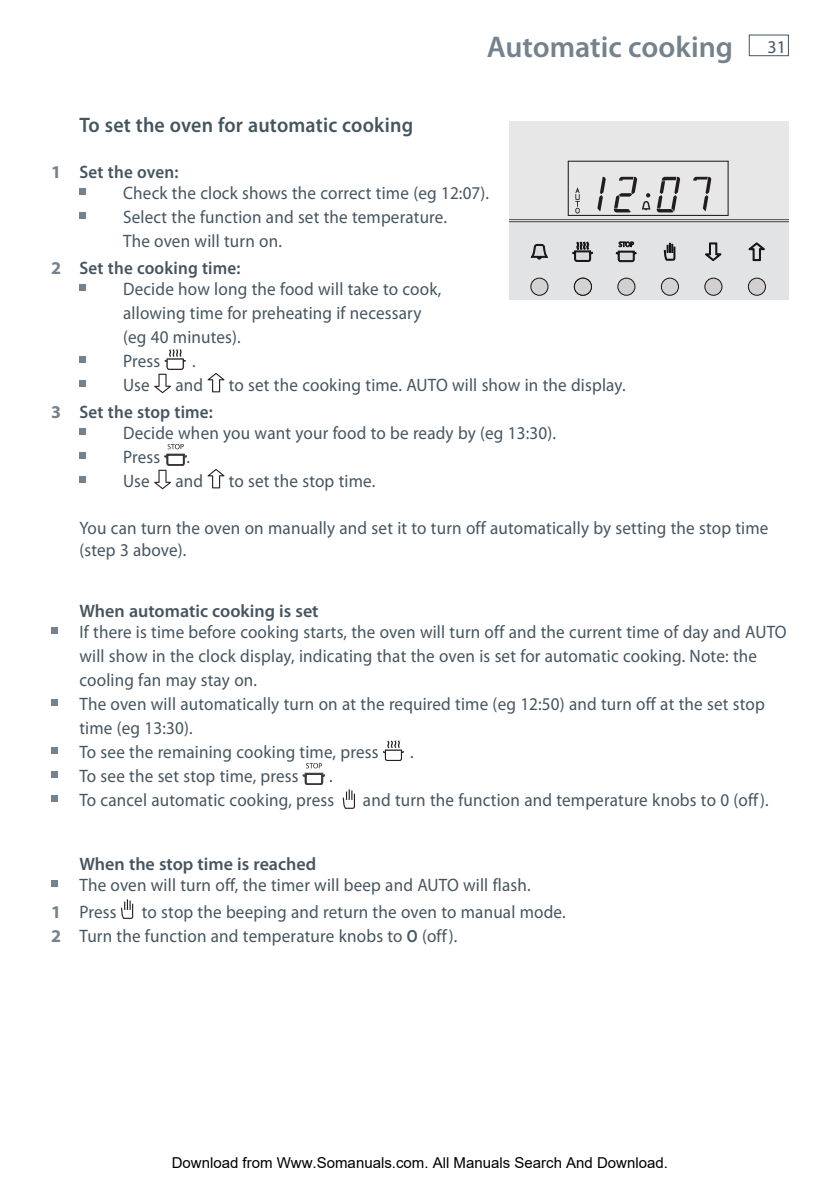
<style>
.page{position:relative;width:840px;height:1191px;background:#fff}
.page>*{position:absolute;margin:0;border:0;box-sizing:border-box;transform-origin:0 0}
.t1{font:600 30px "Myriad Pro";color:#73828d}
.t2{font:600 21px "Myriad Pro";letter-spacing:.01em;color:#455560;scale:.95 1}
.t3{font:18px/24px "Myriad Pro";letter-spacing:.01em;color:#455560;scale:.95 1}
.t4{font:600 18px "Myriad Pro";color:#455560}
.t5{font:15px "Arial";color:#000}
.s1{font-weight:400;font-size:18px;color:#455560}
.s2{font-weight:700;color:#73828d}
.s3{font-weight:600}
.s4{font-weight:600;font-size:17.6px}
</style>
<div class="page">
<div style="left:748px;top:35px;width:40px;height:21px;border:1px solid #455560"></div>
<svg style="left:79px;top:188px;width:6px;height:6px"></svg>
<svg style="left:79px;top:212px;width:6px;height:6px"></svg>
<svg style="left:79px;top:284px;width:6px;height:6px"></svg>
<svg style="left:79px;top:356px;width:6px;height:6px"></svg>
<svg style="left:79px;top:380px;width:6px;height:6px"></svg>
<svg style="left:154px;top:349px;width:32px;height:44px"></svg>
<svg style="left:207px;top:373px;width:17px;height:19px"></svg>
<svg style="left:79px;top:428px;width:6px;height:6px"></svg>
<svg style="left:79px;top:452px;width:6px;height:6px"></svg>
<svg style="left:79px;top:476px;width:6px;height:6px"></svg>
<svg style="left:154px;top:444px;width:32px;height:45px"></svg>
<svg style="left:207px;top:469px;width:17px;height:19px"></svg>
<svg style="left:51px;top:627px;width:6px;height:6px"></svg>
<svg style="left:51px;top:699px;width:6px;height:6px"></svg>
<svg style="left:51px;top:747px;width:6px;height:6px"></svg>
<svg style="left:382px;top:740px;width:22px;height:21px"></svg>
<svg style="left:51px;top:771px;width:6px;height:6px"></svg>
<svg style="left:303px;top:763px;width:22px;height:22px"></svg>
<svg style="left:51px;top:795px;width:6px;height:6px"></svg>
<svg style="left:342px;top:789px;width:13px;height:20px"></svg>
<svg style="left:51px;top:880px;width:6px;height:6px"></svg>
<svg style="left:121px;top:899px;width:12px;height:20px"></svg>
<svg style="left:509px;top:121px;width:279px;height:179px;background:#d9d9da"></svg>
<h1 class="t1" style="left:486px;top:35px;width:300px">Automatic cooking <span class="s1">31</span></h1>
<p class="t2" style="left:79px;top:117px;width:352px">To set the oven for automatic cooking</p>
<p class="t3" style="left:123px;top:163px;width:386px;line-height:21px;text-indent:-72px"><span class="s2">1</span> <span class="s3">Set the oven:<br></span>Check the clock shows the correct time (eg 12:07).</p>
<p class="t3" style="left:123px;top:206px;width:342px">Select the function and set the temperature.<br>The oven will turn on.</p>
<p class="t3" style="left:123px;top:259px;width:336px;line-height:21px;text-indent:-72px"><span class="s2">2</span> <span class="s3">Set the cooking time:<br></span>Decide how long the food will take to cook,</p>
<p class="t3" style="left:123px;top:302px;width:315px">allowing time for preheating if necessary (eg 40 minutes).<br>Press</p>
<p class="t3" style="left:192px;top:350px;width:5px">.</p>
<p class="t3" style="left:123px;top:374px;width:30px">Use</p>
<p class="t3" style="left:175px;top:374px;width:31px">and</p>
<p class="t3" style="left:229px;top:374px;width:419px">to set the cooking time. AUTO will show in the display.</p>
<p class="t3" style="left:123px;top:403px;width:457px;line-height:21px;text-indent:-72px"><span class="s2">3</span> <span class="s3">Set the stop time:<br></span>Decide when you want your food to be ready by (eg 13:30).</p>
<p class="t3" style="left:123px;top:446px;width:40px">Press</p>
<p class="t3" style="left:186px;top:446px;width:5px">.</p>
<p class="t3" style="left:123px;top:470px;width:30px">Use</p>
<p class="t3" style="left:175px;top:470px;width:31px">and</p>
<p class="t3" style="left:229px;top:470px;width:156px">to set the stop time.</p>
<p class="t3" style="left:79px;top:518px;width:726px;line-height:22px">You can turn the oven on manually and set it to turn off automatically by setting the stop time (step 3 above).</p>
<p class="t4" style="left:79px;top:604px;width:240px">When automatic cooking is set</p>
<p class="t3" style="left:79px;top:621px;width:745px">If there is time before cooking starts, the oven will turn off and the current time of day and AUTO will show in the clock display, indicating that the oven is set for automatic cooking. Note: the cooling fan may stay on.<br>The oven will automatically turn on at the required time (eg 12:50) and turn off at the set stop time (eg 13:30).<br>To see the remaining cooking time, press</p>
<p class="t3" style="left:410px;top:741px;width:5px">.</p>
<p class="t3" style="left:79px;top:765px;width:232px">To see the set stop time, press</p>
<p class="t3" style="left:79px;top:765px;width:269px;text-align:right">.<br>To cancel automatic cooking, press</p>
<p class="t3" style="left:363px;top:789px;width:428px">and turn the function and temperature knobs to 0 (off).</p>
<p class="t4" style="left:79px;top:857px;width:238px">When the stop time is reached</p>
<p class="t3" style="left:51px;top:873px;width:506px;line-height:27px;text-indent:28px">The oven will turn off, the timer will beep and AUTO will flash.<br><span class="s2">1</span> Press</p>
<p class="t3" style="left:51px;top:901px;width:543px;text-indent:91px">to stop the beeping and return the oven to manual mode.<br><span class="s2">2</span> Turn the function and temperature knobs to <span class="s4">O</span> (off).</p>
<p class="t5" style="left:172px;top:1154px;width:497px">Download from Www.Somanuals.com. All Manuals Search And Download.</p>
</div>
